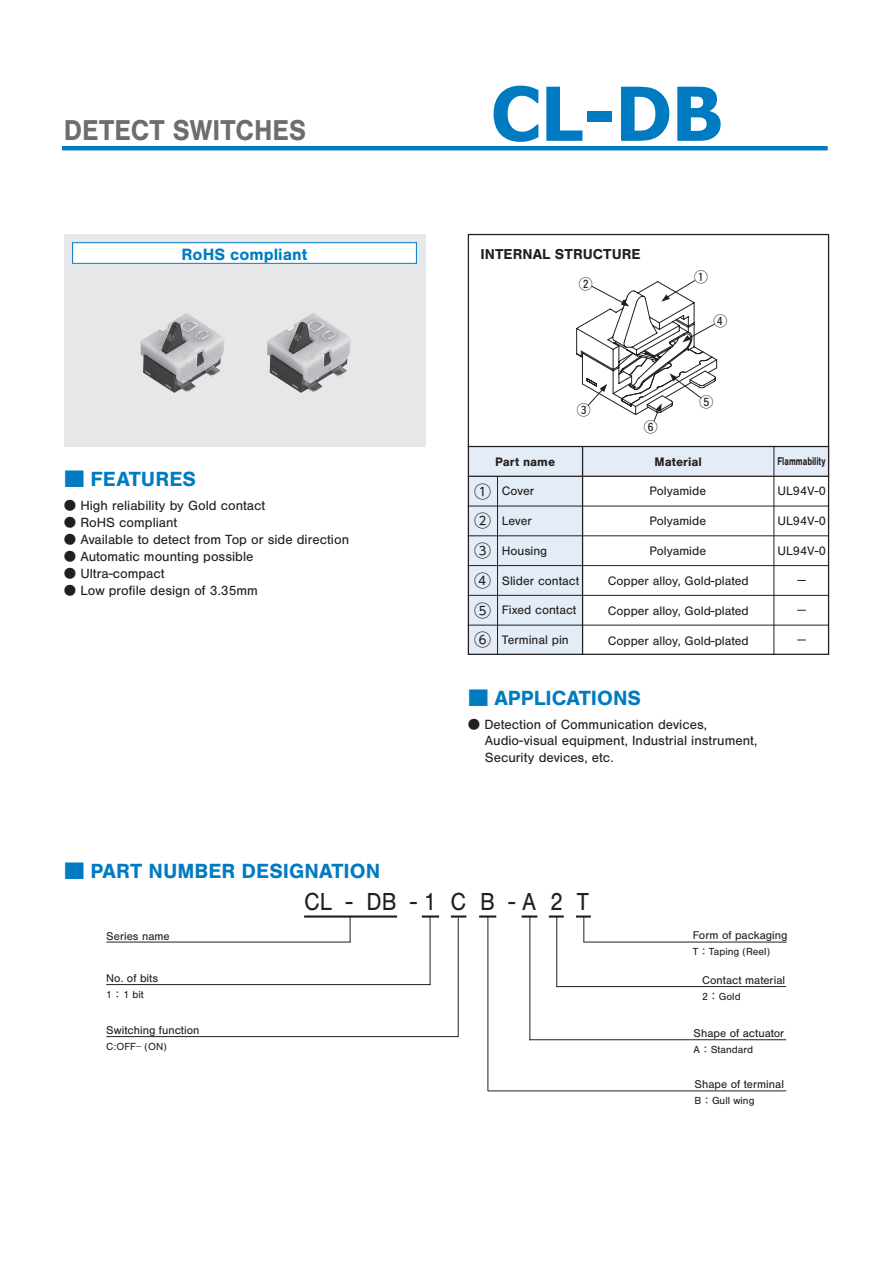
<style>
.page{position:relative;width:893px;height:1263px;background:#fff}
.page>*{position:absolute;margin:0;border:0;box-sizing:border-box;transform-origin:0 0}
.t1{font:700 74.4px "Tahoma";color:#007bc2}
.t2{font:700 29.7px "Nimbus San";letter-spacing:.005em;color:#6c6d70;scale:.9 1}
.t3{font:25.5px "Nimbus San";color:#231f20;scale:.9 1}
.t4{font:700 21.3px "Nimbus San";color:#007bc2}
.t5{font:700 16.95px "Nimbus San";color:#007bc2}
.t6{font:16.95px/29.7px "UD Shin Go Pro";color:#231f20;text-align:justify}
.t7{font:700 14.85px "Nimbus San";letter-spacing:.005em;color:#231f20}
.t8{font:13.8px/16.6px "Nimbus San";color:#231f20}
.t9{font:13.8px "Ftgfr Alpha";color:#231f20}
.t10{font:12.75px "Nimbus San";color:#231f20}
.t11{font:700 12.75px "Nimbus San";color:#231f20}
.t12{font:11.7px "Nimbus San";color:#231f20}
.t13{font:700 11.7px "Nimbus San";color:#231f20;scale:.7 1}
.t14{font:10.65px "Nimbus San";color:#231f20}
.s1{font-family:"UD Shin Go Pro";font-weight:500;font-size:19.2px}
.s2{font-family:"UD Shin Go Pro";font-size:12.45px}
.s3{font-family:"UD Shin Go Pro";font-size:9.6px}
.s4{font-family:"UD Shin Go Pro"}
</style>
<div class="page">
<div style="left:64px;top:234px;width:361px;height:212px;background:#e6e7e9"></div>
<div style="left:468px;top:446px;width:115px;height:30px;background:#e4ecf7"></div>
<div style="left:468px;top:476px;width:29px;height:30px;background:#e4ecf7"></div>
<div style="left:468px;top:506px;width:29px;height:30px;background:#e4ecf7"></div>
<div style="left:468px;top:536px;width:29px;height:30px;background:#e4ecf7"></div>
<div style="left:468px;top:566px;width:29px;height:29px;background:#e4ecf7"></div>
<div style="left:468px;top:595px;width:29px;height:30px;background:#e4ecf7"></div>
<div style="left:468px;top:625px;width:29px;height:30px;background:#e4ecf7"></div>
<div style="left:497px;top:476px;width:86px;height:30px;background:#e4ecf7"></div>
<div style="left:497px;top:506px;width:86px;height:30px;background:#e4ecf7"></div>
<div style="left:497px;top:536px;width:86px;height:30px;background:#e4ecf7"></div>
<div style="left:497px;top:566px;width:86px;height:29px;background:#e4ecf7"></div>
<div style="left:497px;top:595px;width:86px;height:30px;background:#e4ecf7"></div>
<div style="left:497px;top:625px;width:86px;height:30px;background:#e4ecf7"></div>
<div style="left:583px;top:446px;width:191px;height:30px;background:#e4ecf7"></div>
<div style="left:774px;top:446px;width:55px;height:30px;background:#e4ecf7"></div>
<hr style="left:468px;top:446px;width:361px;height:1px;background:#231f20">
<hr style="left:468px;top:476px;width:361px;height:1px;background:#231f20">
<hr style="left:468px;top:506px;width:361px;height:1px;background:#231f20">
<hr style="left:468px;top:535px;width:360px;height:1px;background:#231f20">
<hr style="left:468px;top:565px;width:361px;height:1px;background:#231f20">
<hr style="left:468px;top:595px;width:361px;height:1px;background:#231f20">
<hr style="left:468px;top:625px;width:361px;height:1px;background:#231f20">
<hr style="left:582px;top:446px;width:1px;height:209px;background:#231f20">
<hr style="left:774px;top:446px;width:1px;height:209px;background:#231f20">
<hr style="left:497px;top:476px;width:1px;height:178px;background:#231f20">
<div style="left:73px;top:243px;width:343px;height:20px;background:#fff"></div>
<div style="left:72px;top:242px;width:345px;height:22px;border:1px solid #007bc2"></div>
<div style="left:468px;top:234px;width:361px;height:421px;border:1px solid #231f20"></div>
<svg style="left:576px;top:280px;width:142px;height:141px"></svg>
<hr style="left:304px;top:915px;width:93px;height:2px;background:#231f20">
<svg style="left:422px;top:915px;width:17px;height:2px"></svg>
<svg style="left:451px;top:915px;width:15px;height:2px"></svg>
<svg style="left:479px;top:915px;width:17px;height:2px"></svg>
<svg style="left:521px;top:915px;width:16px;height:2px"></svg>
<svg style="left:549px;top:915px;width:15px;height:2px"></svg>
<svg style="left:350px;top:917px;width:1px;height:25px"></svg>
<hr style="left:488px;top:916px;width:1px;height:175px;background:#231f20">
<svg style="left:576px;top:915px;width:15px;height:27px"></svg>
<hr style="left:556px;top:916px;width:1px;height:71px;background:#231f20">
<hr style="left:530px;top:916px;width:1px;height:124px;background:#231f20">
<hr style="left:430px;top:916px;width:1px;height:69px;background:#231f20">
<hr style="left:458px;top:918px;width:1px;height:119px;background:#231f20">
<hr style="left:106px;top:942px;width:245px;height:1px;background:#231f20">
<hr style="left:488px;top:1091px;width:298px;height:1px;background:#231f20">
<hr style="left:106px;top:984px;width:324px;height:1px;background:#231f20">
<hr style="left:106px;top:1036px;width:353px;height:1px;background:#231f20">
<hr style="left:556px;top:986px;width:230px;height:1px;background:#231f20">
<hr style="left:529px;top:1039px;width:257px;height:1px;background:#231f20">
<hr style="left:583px;top:942px;width:204px;height:1px;background:#231f20">
<img style="left:141px;top:313px;width:83px;height:80px">
<img style="left:267px;top:313px;width:84px;height:80px">
<hr style="left:62px;top:146px;width:765px;height:4px;background:#007bc2">
<h2 class="t2" style="left:64px;top:113px;width:271px">DETECT SWITCHES</h2>
<h1 class="t1" style="left:491px;top:62px;width:233px">CL-DB</h1>
<p class="t5" style="left:182px;top:245px;width:127px">RoHS compliant</p>
<p class="t7" style="left:480px;top:246px;width:162px">INTERNAL STRUCTURE</p>
<p class="t9" style="left:579px;top:277px;width:15px">2</p>
<p class="t9" style="left:694px;top:271px;width:15px">1</p>
<h3 class="t4" style="left:64px;top:466px;width:134px"><span class="s1">■</span> FEATURES</h3>
<p class="t8" style="left:64px;top:497px;width:203px"><span class="s2">●</span> High reliability by Gold contact</p>
<p class="t8" style="left:64px;top:514px;width:115px"><span class="s2">●</span> RoHS compliant</p>
<p class="t8" style="left:64px;top:531px;width:287px"><span class="s2">●</span> Available to detect from Top or side direction</p>
<p class="t8" style="left:64px;top:548px;width:191px"><span class="s2">●</span> Automatic mounting possible</p>
<p class="t8" style="left:64px;top:565px;width:102px"><span class="s2">●</span> Ultra-compact</p>
<p class="t8" style="left:64px;top:582px;width:196px"><span class="s2">●</span> Low profile design of 3.35mm</p>
<p class="t9" style="left:713px;top:315px;width:15px">4</p>
<p class="t11" style="left:495px;top:454px;width:62px">Part name</p>
<p class="t9" style="left:577px;top:403px;width:15px">3</p>
<p class="t6" style="left:474px;top:476px;width:19px">①<br>②<br>③<br>④<br>⑤<br>⑥</p>
<p class="t10" style="left:502px;top:484px;width:34px">Cover</p>
<p class="t10" style="left:502px;top:514px;width:32px">Lever</p>
<p class="t10" style="left:502px;top:544px;width:47px">Housing</p>
<p class="t10" style="left:502px;top:573px;width:79px">Slider contact</p>
<p class="t10" style="left:502px;top:603px;width:76px">Fixed contact</p>
<p class="t10" style="left:502px;top:633px;width:69px">Terminal pin</p>
<p class="t9" style="left:644px;top:420px;width:15px">6</p>
<p class="t9" style="left:699px;top:395px;width:15px">5</p>
<p class="t11" style="left:654px;top:454px;width:49px">Material</p>
<p class="t13" style="left:777px;top:455px;width:70px">Flammability</p>
<p class="t10" style="left:777px;top:484px;width:50px">UL94V-0</p>
<p class="t10" style="left:777px;top:514px;width:50px">UL94V-0</p>
<p class="t10" style="left:777px;top:544px;width:50px">UL94V-0</p>
<p class="t10" style="left:649px;top:484px;width:58px">Polyamide</p>
<p class="t10" style="left:649px;top:514px;width:58px">Polyamide</p>
<p class="t10" style="left:649px;top:544px;width:58px">Polyamide</p>
<p class="t10" style="left:608px;top:574px;width:143px">Copper alloy, Gold-plated</p>
<p class="t10" style="left:608px;top:604px;width:143px">Copper alloy, Gold-plated</p>
<p class="t10" style="left:608px;top:633px;width:143px">Copper alloy, Gold-plated</p>
<h3 class="t4" style="left:468px;top:685px;width:175px"><span class="s1">■</span> APPLICATIONS</h3>
<p class="t8" style="left:485px;top:716px;width:274px;text-indent:-17px"><span class="s2">●</span> Detection of Communication devices,<br>Audio-visual equipment, Industrial instrument,<br>Security devices, etc.</p>
<h3 class="t4" style="left:64px;top:859px;width:318px"><span class="s1">■</span> PART NUMBER DESIGNATION</h3>
<h3 class="t3" style="left:304px;top:888px;width:318px">CL - DB - 1 C B - A 2 T</h3>
<p class="t12" style="left:106px;top:929px;width:65px">Series name</p>
<p class="t12" style="left:106px;top:971px;width:53px">No. of bits</p>
<p class="t14" style="left:106px;top:988px;width:39px">1<span class="s3">：</span> 1 bit</p>
<p class="t12" style="left:106px;top:1023px;width:95px">Switching function</p>
<p class="t14" style="left:106px;top:1040px;width:62px">C:OFF− (ON)</p>
<p class="t12" style="left:693px;top:929px;width:96px">Form of packaging</p>
<p class="t14" style="left:693px;top:946px;width:79px">T<span class="s3">：</span>Taping (Reel)</p>
<p class="t12" style="left:702px;top:973px;width:84px">Contact material</p>
<p class="t14" style="left:702px;top:990px;width:40px">2<span class="s4">：</span>Gold</p>
<p class="t12" style="left:693px;top:1026px;width:92px">Shape of actuator</p>
<p class="t14" style="left:693px;top:1043px;width:61px">A<span class="s3">：</span>Standard</p>
<p class="t12" style="left:694px;top:1077px;width:91px">Shape of terminal</p>
<p class="t14" style="left:694px;top:1095px;width:61px">B<span class="s3">：</span>Gull wing</p>
</div>
